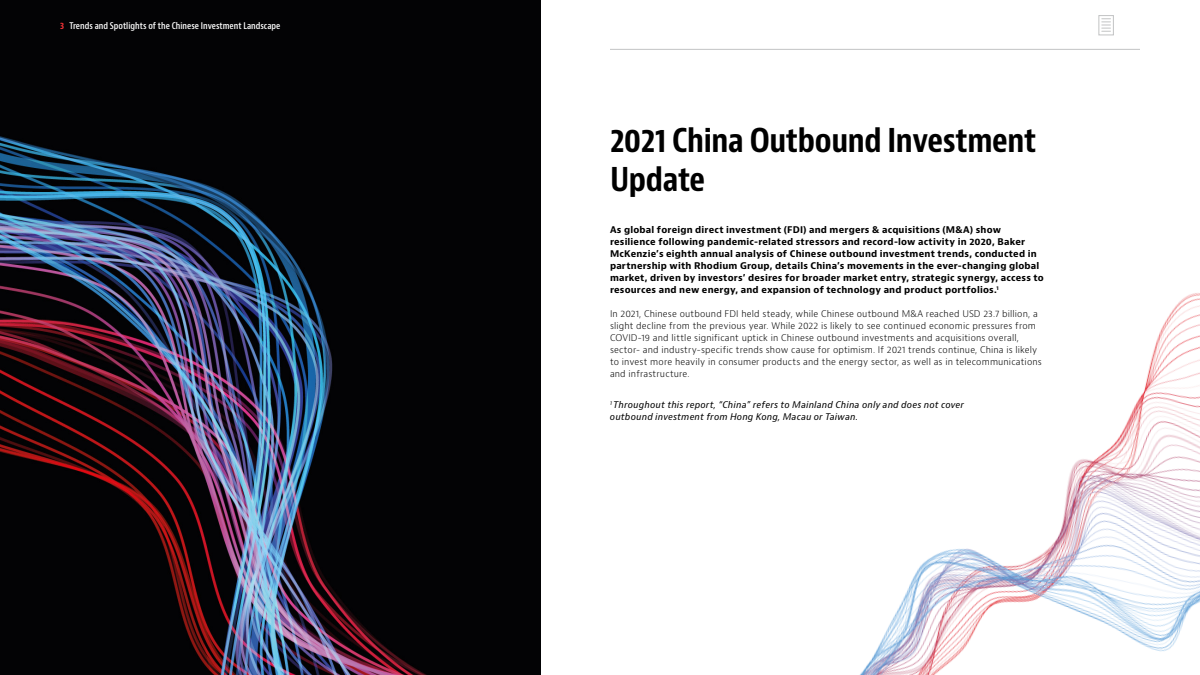
<style>
.page{position:relative;width:1200px;height:675px;background:#fff}
.page>*{position:absolute;margin:0;border:0;box-sizing:border-box;transform-origin:0 0}
.t1{font:700 condensed 32px/39px "Baker Mc Kenzie Bernini";letter-spacing:-.01em;color:#000}
.t2{font:700 9px/12px "Baker Mc Kenzie Bernini";letter-spacing:.02em;color:#000}
.t3{font:300 9px/12px "Baker Mc Kenzie Bernini";letter-spacing:.015em;color:#000}
.t4{font:italic 9px/12px "Baker Mc Kenzie Bernini";letter-spacing:.015em;color:#000}
.t5{font:600 condensed 9px "Baker Mc Kenzie Bernini";color:#fff}
.s1{font-weight:700;color:#ee3135}
</style>
<div class="page">
<img style="left:859px;top:293px;width:341px;height:382px">
<img style="left:0;top:0;width:540px;height:675px">
<div style="left:1099px;top:15px;width:15px;height:20px;border:1px solid #c2c3c4"></div>
<svg style="left:1102px;top:19px;width:8px;height:13px"></svg>
<hr style="left:610px;top:49px;width:530px;height:1px;background:#c2c3c4">
<p class="t5" style="left:60px;top:20px;width:222px"><span class="s1">3</span> Trends and Spotlights of the Chinese Investment Landscape</p>
<h1 class="t1" style="left:610px;top:122px;width:428px">2021 China Outbound Investment<br>Update</h1>
<p class="t2" style="left:610px;top:224px;width:435px">As global foreign direct investment (FDI) and mergers &amp; acquisitions (M&amp;A) show resilience following pandemic-related stressors and record-low activity in 2020, Baker McKenzie’s eighth annual analysis of Chinese outbound investment trends, conducted in partnership with Rhodium Group, details China’s movements in the ever-changing global market, driven by investors’ desires for broader market entry, strategic synergy, access to resources and new energy, and expansion of technology and product portfolios.<sup>1</sup></p>
<p class="t3" style="left:610px;top:308px;width:433px">In 2021, Chinese outbound FDI held steady, while Chinese outbound M&amp;A reached USD 23.7 billion, a slight decline from the previous year. While 2022 is likely to see continued economic pressures from COVID-19 and little significant uptick in Chinese outbound investments and acquisitions overall, sector- and industry-specific trends show cause for optimism. If 2021 trends continue, China is likely to invest more heavily in consumer products and the energy sector, as well as in telecommunications and infrastructure.</p>
<p class="t4" style="left:610px;top:399px;width:355px"><sup>1</sup> Throughout this report, “China” refers to Mainland China only and does not cover outbound investment from Hong Kong, Macau or Taiwan.</p>
</div>
